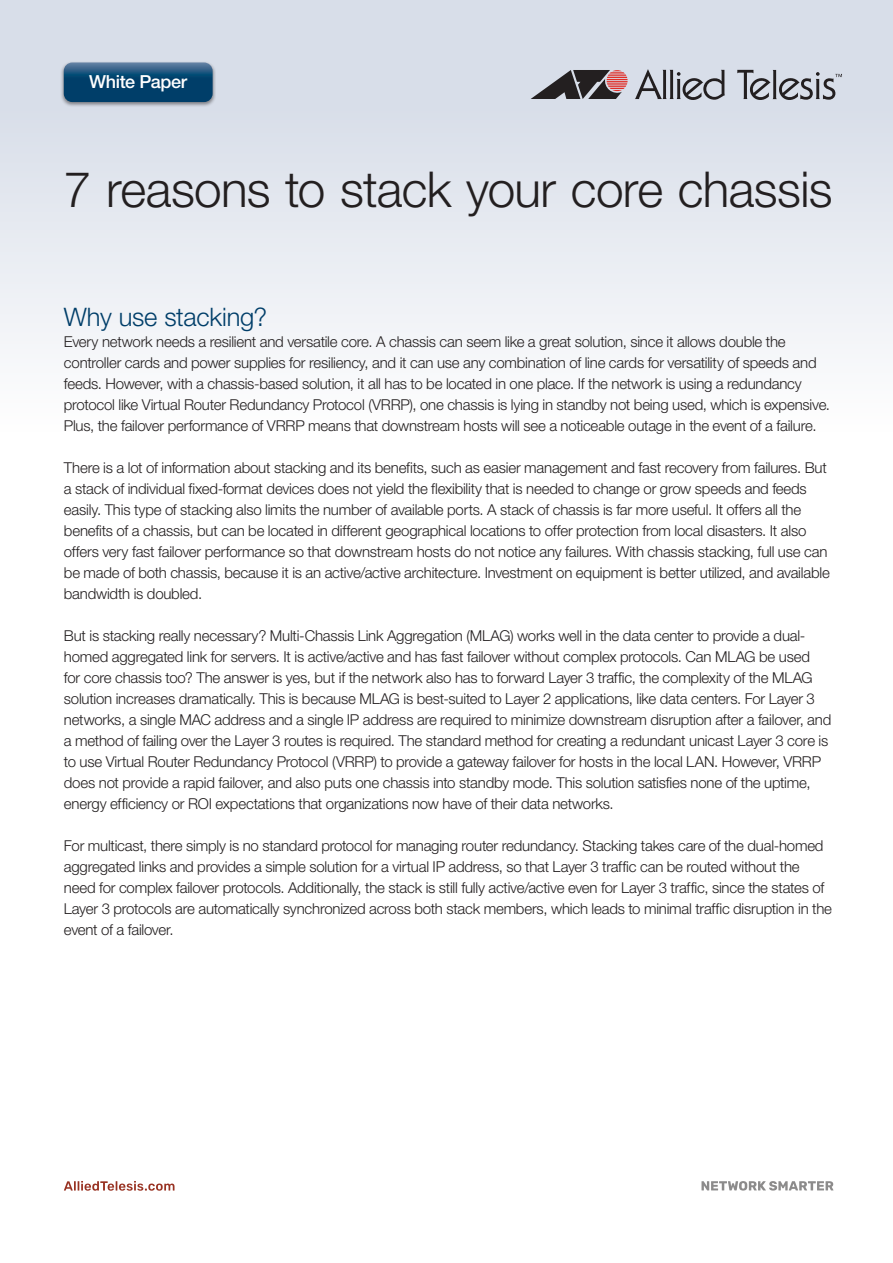
<style>
.page{position:relative;width:893px;height:1263px;background:#fff}
.page>*{position:absolute;margin:0;border:0;box-sizing:border-box;transform-origin:0 0}
.t1{font:300 49.5px "Helvetica Neue";letter-spacing:-.015em;color:#231f20}
.t2{font:300 25.5px "Helvetica Neue";letter-spacing:-.01em;color:#003e69}
.t3{font:500 18px "Helvetica Neue";letter-spacing:-.02em;color:#fff}
.t4{font:300 15px/21px "Helvetica Neue";letter-spacing:-.015em;color:#231f20}
</style>
<div class="page">
<div style="left:0;top:0;width:893px;height:432px;background:linear-gradient(to bottom,#d1d8e5,#fcfcfd)"></div>
<svg style="left:531px;top:70px;width:97px;height:29px;background:#786b70"></svg>
<svg style="left:635px;top:69px;width:90px;height:32px;background:#a3a6ae"></svg>
<svg style="left:737px;top:70px;width:105px;height:31px;background:#a6a9b2"></svg>
<div style="left:60px;top:61px;width:156px;height:47px;background:#231f20;opacity:.5"></div>
<svg style="left:64px;top:62px;width:149px;height:40px;background:#144d76"></svg>
<svg style="left:64px;top:1181px;width:110px;height:10px"></svg>
<svg style="left:701px;top:1181px;width:132px;height:9px"></svg>
<p class="t3" style="left:89px;top:71px;width:100px">White Paper</p>
<h1 class="t1" style="left:64px;top:159px;width:770px">7 reasons to stack your core chassis</h1>
<h2 class="t2" style="left:64px;top:301px;width:205px">Why use stacking?</h2>
<p class="t4" style="left:64px;top:330px;width:768px">Every network needs a resilient and versatile core. A chassis can seem like a great solution, since it allows double the controller cards and power supplies for resiliency, and it can use any combination of line cards for versatility of speeds and feeds. However, with a chassis-based solution, it all has to be located in one place. If the network is using a redundancy protocol like Virtual Router Redundancy Protocol (VRRP), one chassis is lying in standby not being used, which is expensive.<br>Plus, the failover performance of VRRP means that downstream hosts will see a noticeable outage in the event of a failure.</p>
<p class="t4" style="left:64px;top:456px;width:767px">There is a lot of information about stacking and its benefits, such as easier management and fast recovery from failures. But a stack of individual fixed-format devices does not yield the flexibility that is needed to change or grow speeds and feeds easily. This type of stacking also limits the number of available ports. A stack of chassis is far more useful. It offers all the benefits of a chassis, but can be located in different geographical locations to offer protection from local disasters. It also offers very fast failover performance so that downstream hosts do not notice any failures. With chassis stacking, full use can be made of both chassis, because it is an active/active architecture. Investment on equipment is better utilized, and available bandwidth is doubled.</p>
<p class="t4" style="left:64px;top:624px;width:769px">But is stacking really necessary? Multi-Chassis Link Aggregation (MLAG) works well in the data center to provide a dual&shy;homed aggregated link for servers. It is active/active and has fast failover without complex protocols. Can MLAG be used<br>for core chassis too? The answer is yes, but if the network also has to forward Layer 3 traffic, the complexity of the MLAG solution increases dramatically. This is because MLAG is best-suited to Layer 2 applications, like data centers. For Layer 3 networks, a single MAC address and a single IP address are required to minimize downstream disruption after a failover, and a method of failing over the Layer 3 routes is required. The standard method for creating a redundant unicast Layer 3 core is to use Virtual Router Redundancy Protocol (VRRP) to provide a gateway failover for hosts in the local LAN. However, VRRP does not provide a rapid failover, and also puts one chassis into standby mode. This solution satisfies none of the uptime, energy efficiency or ROI expectations that organizations now have of their data networks.</p>
<p class="t4" style="left:64px;top:834px;width:770px">For multicast, there simply is no standard protocol for managing router redundancy. Stacking takes care of the dual-homed aggregated links and provides a simple solution for a virtual IP address, so that Layer 3 traffic can be routed without the need for complex failover protocols. Additionally, the stack is still fully active/active even for Layer 3 traffic, since the states of Layer 3 protocols are automatically synchronized across both stack members, which leads to minimal traffic disruption in the event of a failover.</p>
</div>
